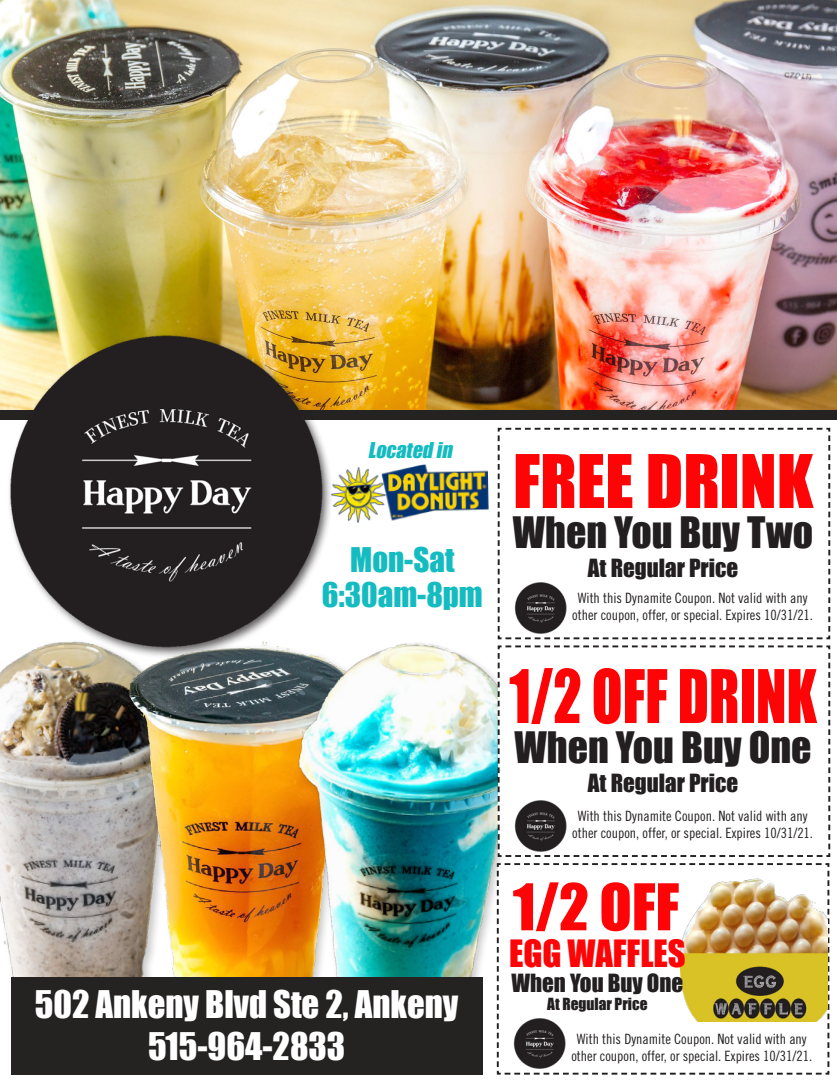
<style>
.page{position:relative;width:837px;height:1080px;background:#fff}
.page>*{position:absolute;margin:0;border:0;box-sizing:border-box;transform-origin:0 0}
.t1{font:68.25px "Impact";color:#fe0406;scale:.83 1}
.t2{font:68.25px "Impact";color:#fe0406}
.t3{font:59.5px "Impact";color:#fe0406}
.t4{font:39.75px "Impact";color:#231f20}
.t5{font:35px "Impact";color:#fff}
.t6{font:34.5px "Impact";color:#fe0406}
.t7{font:31.25px "Impact";color:#14bcc1}
.t8{font:23px "Impact";color:#231f20}
.t9{font:italic 20px "Impact";color:#14bcc1}
.t10{font:15.25px "Impact";color:#231f20}
.t11{font:14.25px/17px "Trade Gothic LT Std Cn 18";color:#231f20;text-align:center}
</style>
<div class="page">
<img style="left:0;top:659px;width:116px;height:318px">
<img style="left:116px;top:659px;width:165px;height:318px">
<img style="left:281px;top:643px;width:220px;height:402px">
<img style="left:0;top:0;width:837px;height:410px">
<img style="left:334px;top:464px;width:155px;height:59px">
<div style="left:0;top:410px;width:837px;height:10px;background:#252222"></div>
<svg style="left:497px;top:427px;width:334px;height:213px"></svg>
<img style="left:514px;top:582px;width:52px;height:52px">
<svg style="left:497px;top:645px;width:334px;height:213px"></svg>
<img style="left:514px;top:800px;width:52px;height:52px">
<svg style="left:496px;top:862px;width:334px;height:213px"></svg>
<img style="left:513px;top:1018px;width:52px;height:51px">
<img style="left:659px;top:870px;width:168px;height:152px">
<div style="left:11px;top:977px;width:471px;height:98px;background:#252222"></div>
<div style="left:7px;top:332px;width:327px;height:327px;background:#231f20;opacity:.75"></div>
<img style="left:5px;top:332px;width:320px;height:320px">
<p class="t9" style="left:368px;top:434px;width:91px">Located in</p>
<p class="t7" style="left:350px;top:536px;width:106px">Mon-Sat</p>
<p class="t7" style="left:322px;top:571px;width:162px">6:30am-8pm</p>
<p class="t2" style="left:513px;top:428px;width:302px">FREE DRINK</p>
<p class="t4" style="left:513px;top:502px;width:302px">When You Buy Two</p>
<p class="t8" style="left:588px;top:550px;width:152px">At Regular Price</p>
<p class="t11" style="left:572px;top:590px;width:242px">With this Dynamite Coupon. Not valid with any other coupon, offer, or special. Expires 10/31/21.</p>
<p class="t1" style="left:509px;top:643px;width:372px">1/2 OFF DRINK</p>
<p class="t4" style="left:515px;top:717px;width:299px">When You Buy One</p>
<p class="t8" style="left:588px;top:765px;width:152px">At Regular Price</p>
<p class="t11" style="left:572px;top:807px;width:242px">With this Dynamite Coupon. Not valid with any other coupon, offer, or special. Expires 10/31/21.</p>
<p class="t3" style="left:513px;top:861px;width:168px">1/2 OFF</p>
<p class="t6" style="left:509px;top:926px;width:178px">EGG WAFFLES</p>
<p class="t8" style="left:511px;top:965px;width:173px">When You Buy One</p>
<p class="t5" style="left:35px;top:977px;width:425px">502 Ankeny Blvd Ste 2, Ankeny</p>
<p class="t10" style="left:547px;top:992px;width:102px">At Regular Price</p>
<p class="t5" style="left:148px;top:1019px;width:199px">515-964-2833</p>
<p class="t11" style="left:571px;top:1031px;width:242px">With this Dynamite Coupon. Not valid with any other coupon, offer, or special. Expires 10/31/21.</p>
</div>
